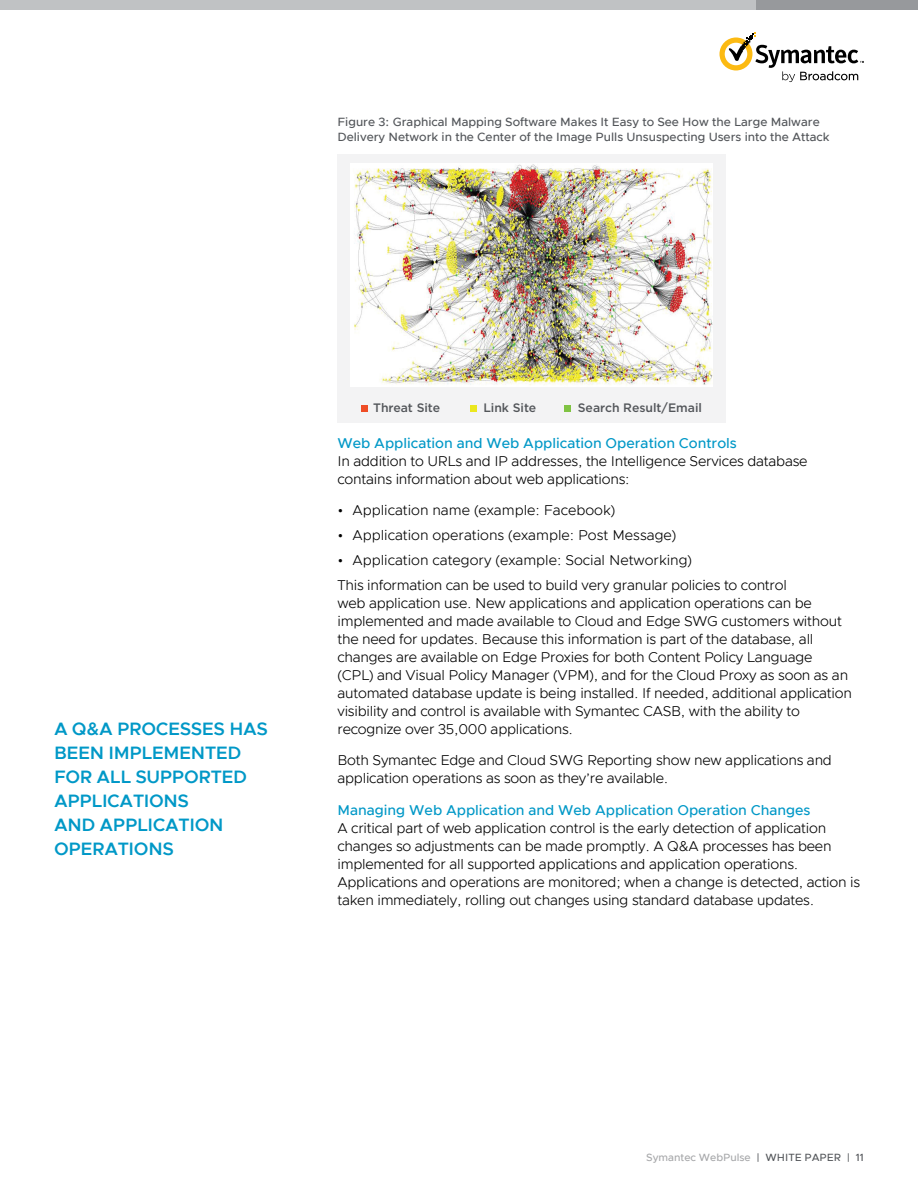
<style>
.page{position:relative;width:918px;height:1188px;background:#fff}
.page>*{position:absolute;margin:0;border:0;box-sizing:border-box;transform-origin:0 0}
.Pull_Quote{font:600 18px/24px "Metropolis";letter-spacing:-.02em;color:#0098c7}
.Body_Text{font:300 14.25px/18px "Metropolis";letter-spacing:-.015em;color:#000}
.Body_head_2nd_level{font:500 14.25px "Metropolis";color:#0098c7}
.t1{font:500 12.3px "Gotham";color:#53565a}
.Figure_Caption{font:500 12px/15px "Metropolis";color:#53565a}
.t2{font:500 10.5px "Metropolis";color:#a7a8aa}
.s1{color:#53565a}
</style>
<div class="page">
<div style="left:0;top:0;width:915px;height:10px;background:#c0c2c4"></div>
<div style="left:756px;top:0;width:162px;height:10px;background:#97999c"></div>
<svg style="left:719px;top:32px;width:145px;height:50px"></svg>
<div style="left:338px;top:154px;width:388px;height:269px;background:#f3f3f4"></div>
<img style="left:351px;top:164px;width:362px;height:222px">
<div style="left:564px;top:405px;width:6px;height:7px;background:#80c343"></div>
<div style="left:470px;top:405px;width:6px;height:7px;background:#ebe71f"></div>
<div style="left:361px;top:405px;width:6px;height:7px;background:#ef4d26"></div>
<p class="Figure_Caption" style="left:338px;top:115px;width:494px">Figure 3: Graphical Mapping Software Makes It Easy to See How the Large Malware<br>Delivery Network in the Center of the Image Pulls Unsuspecting Users into the Attack</p>
<p class="Pull_Quote" style="left:54px;top:716px;width:215px">A Q&amp;A PROCESSES HAS<br>BEEN IMPLEMENTED<br>FOR ALL SUPPORTED<br>APPLICATIONS<br>AND APPLICATION<br>OPERATIONS</p>
<p class="t1" style="left:373px;top:399px;width:69px">Threat Site</p>
<p class="t1" style="left:483px;top:399px;width:55px">Link Site</p>
<p class="t1" style="left:578px;top:399px;width:126px">Search Result/Email</p>
<p class="Body_head_2nd_level" style="left:338px;top:434px;width:401px">Web Application and Web Application Operation Controls</p>
<p class="Body_Text" style="left:338px;top:452px;width:472px">In addition to URLs and IP addresses, the Intelligence Services database contains information about web applications:</p>
<p class="Body_Text" style="left:338px;top:501px;width:279px">• Application name (example: Facebook)</p>
<p class="Body_Text" style="left:338px;top:526px;width:340px">• Application operations (example: Post Message)</p>
<p class="Body_Text" style="left:338px;top:551px;width:356px">• Application category (example: Social Networking)</p>
<p class="Body_Text" style="left:338px;top:576px;width:516px">This information can be used to build very granular policies to control<br>web application use. New applications and application operations can be implemented and made available to Cloud and Edge SWG customers without the need for updates. Because this information is part of the database, all changes are available on Edge Proxies for both Content Policy Language (CPL) and Visual Policy Manager (VPM), and for the Cloud Proxy as soon as an automated database update is being installed. If needed, additional application visibility and control is available with Symantec CASB, with the ability to recognize over 35,000 applications.</p>
<p class="Body_Text" style="left:338px;top:751px;width:496px">Both Symantec Edge and Cloud SWG Reporting show new applications and application operations as soon as they’re available.</p>
<p class="Body_head_2nd_level" style="left:338px;top:801px;width:474px">Managing Web Application and Web Application Operation Changes</p>
<p class="Body_Text" style="left:338px;top:819px;width:524px">A critical part of web application control is the early detection of application changes so adjustments can be made promptly. A Q&amp;A processes has been implemented for all supported applications and application operations.<br>Applications and operations are monitored; when a change is detected, action is taken immediately, rolling out changes using standard database updates.</p>
<p class="t2" style="left:646px;top:1151px;width:219px">Symantec WebPulse <span class="s1">| WHITE PAPER | 11</span></p>
</div>
